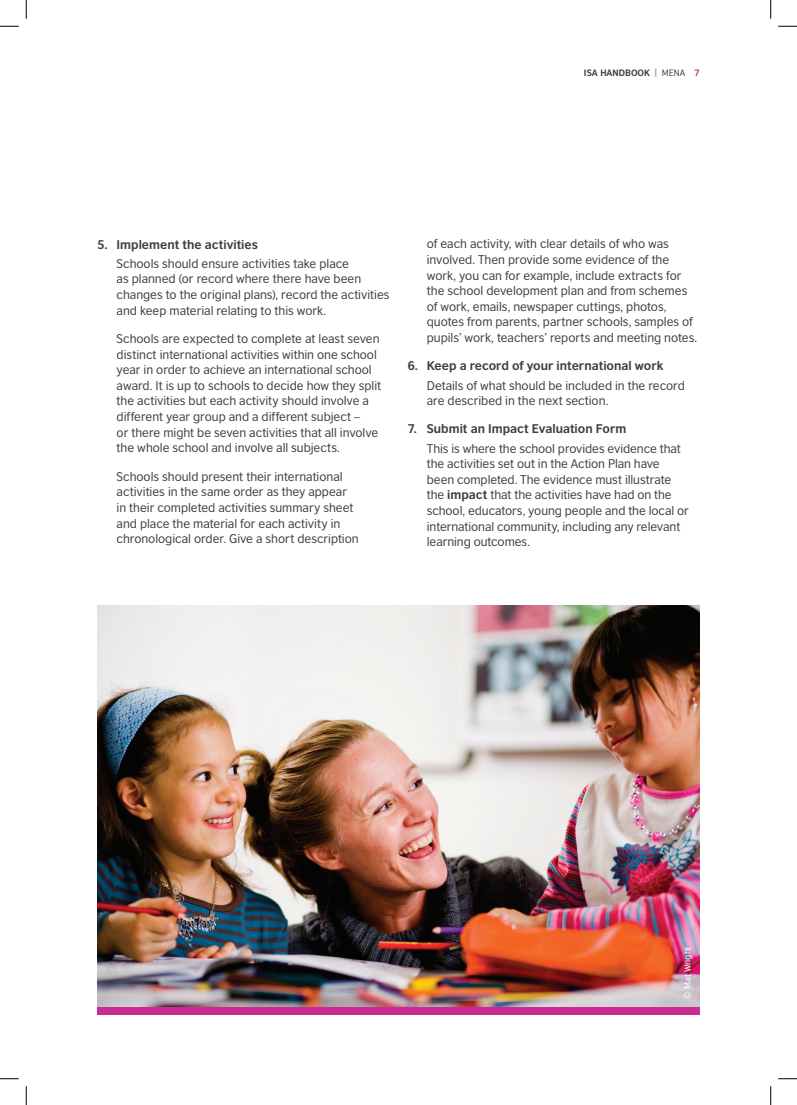
<style>
.page{position:relative;width:797px;height:1105px;background:#fff}
.page>*{position:absolute;margin:0;border:0;box-sizing:border-box;transform-origin:0 0}
.Indented_body_copy{font:11.88px/15.6px "British Council Sans";letter-spacing:-.005em;color:#3e3e3f}
.t1{font:700 11.88px "British Council Sans";color:#3e3e3f}
.t2{font:700 8.75px "British Council Sans";color:#3e3e3f}
.C_Head{font:8.75px "British Council Sans";letter-spacing:-.015em;color:#fff}
.s1{font-weight:400}
.s2{color:#c92d92}
.s3{font-weight:700}
</style>
<div class="page">
<img style="left:97px;top:606px;width:602px;height:402px">
<div style="left:97px;top:1008px;width:602px;height:7px;background:#c92d92"></div>
<svg style="left:0;top:25px;width:19px;height:2px"></svg>
<svg style="left:778px;top:25px;width:19px;height:2px"></svg>
<svg style="left:0;top:1078px;width:19px;height:1px"></svg>
<svg style="left:778px;top:1078px;width:19px;height:1px"></svg>
<svg style="left:25px;top:0;width:2px;height:19px"></svg>
<svg style="left:25px;top:1086px;width:2px;height:19px"></svg>
<svg style="left:770px;top:0;width:1px;height:19px"></svg>
<svg style="left:770px;top:1086px;width:1px;height:19px"></svg>
<p class="t2" style="left:584px;top:67px;width:117px">ISA HANDBOOK <span class="s1">| MENA</span> <span class="s2">7</span></p>
<p class="t1" style="left:97px;top:237px;width:162px">5. Implement the activities</p>
<p class="Indented_body_copy" style="left:117px;top:255px;width:274px">Schools should ensure activities take place<br>as planned (or record where there have been changes to the original plans), record the activities and keep material relating to this work.</p>
<p class="Indented_body_copy" style="left:117px;top:331px;width:266px">Schools are expected to complete at least seven distinct international activities within one school year in order to achieve an international school award. It is up to schools to decide how they split the activities but each activity should involve a different year group and a different subject –<br>or there might be seven activities that all involve the whole school and involve all subjects.</p>
<p class="Indented_body_copy" style="left:117px;top:468px;width:243px">Schools should present their international activities in the same order as they appear in their completed activities summary sheet and place the material for each activity in chronological order. Give a short description</p>
<p class="Indented_body_copy" style="left:427px;top:236px;width:272px">of each activity, with clear details of who was involved. Then provide some evidence of the work, you can for example, include extracts for the school development plan and from schemes of work, emails, newspaper cuttings, photos, quotes from parents, partner schools, samples of pupils’ work, teachers’ reports and meeting notes.</p>
<p class="t1" style="left:407px;top:358px;width:258px">6. Keep a record of your international work</p>
<p class="Indented_body_copy" style="left:427px;top:377px;width:259px">Details of what should be included in the record are described in the next section.</p>
<p class="t1" style="left:407px;top:422px;width:220px">7. Submit an Impact Evaluation Form</p>
<p class="Indented_body_copy" style="left:427px;top:440px;width:263px">This is where the school provides evidence that the activities set out in the Action Plan have been completed. The evidence must illustrate the <span class="s3">impact</span> that the activities have had on the school, educators, young people and the local or international community, including any relevant learning outcomes.</p>
<p class="C_Head" style="left:682px;top:998px;width:54px;rotate:-90deg">© Mat Wright</p>
</div>
